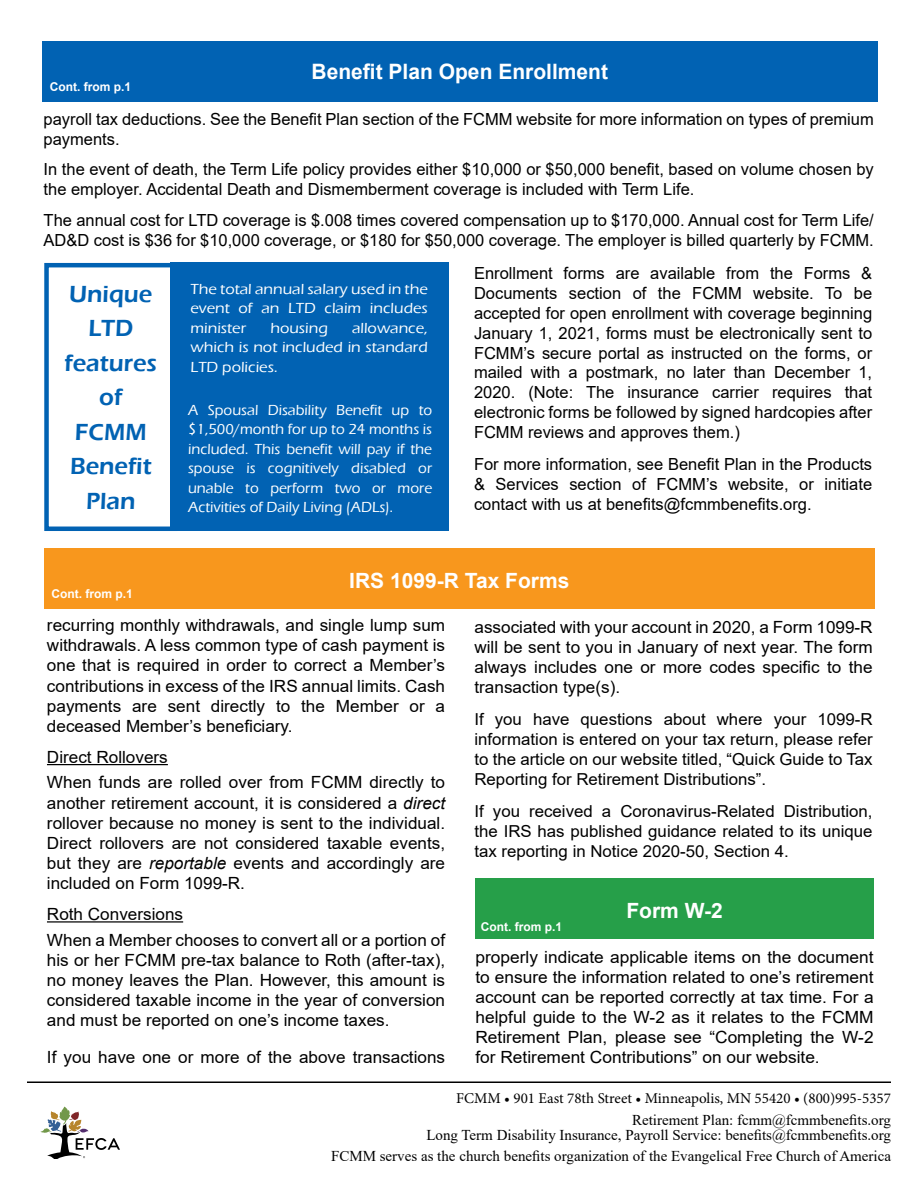
<style>
.page{position:relative;width:918px;height:1188px;background:#fff}
.page>*{position:absolute;margin:0;border:0;box-sizing:border-box;transform-origin:0 0}
.t1{font:600 24px/34.5px "Eras ITC";color:#0162b3;text-align:center}
.t2{font:700 21.15px "Arial";color:#fff}
.t3{font:700 21px "Arial";color:#fff}
.t4{font:16.8px/20.1px "Arial";color:#000;text-align:justify}
.t5{font:16.65px/19.8px "Arial";color:#000}
.t6{font:16.5px/19.8px "Arial";color:#000;text-align:justify}
.t7{font:15px/15px "Times New Roman";color:#000;text-align:right}
.t8{font:500 15px/19.5px "Eras ITC";color:#fff;text-align:justify}
.t9{font:500 15px/19.5px "Eras ITC";color:#fff;text-align:justify;scale:1.06 1}
.t10{font:15px "Minion Pro";color:#000}
.t11{font:700 12.15px "Arial";color:#fff}
.s1{font-style:italic}
</style>
<div class="page">
<hr style="left:27px;top:1082px;width:864px;height:1px;background:#000">
<svg style="left:41px;top:1107px;width:79px;height:51px"></svg>
<div style="left:44px;top:263px;width:133px;height:268px;border:4px solid #0162b3"></div>
<div style="left:170px;top:263px;width:279px;height:268px;background:#0162b3"></div>
<div style="left:42px;top:41px;width:836px;height:61px;background:#0162b3"></div>
<hr style="left:47px;top:764px;width:121px;height:1px;background:#000">
<hr style="left:47px;top:921px;width:136px;height:2px;background:#000">
<div style="left:44px;top:548px;width:831px;height:61px;background:#f8971d"></div>
<div style="left:476px;top:879px;width:398px;height:60px;background:#269f49"></div>
<p class="t2" style="left:312px;top:57px;width:298px">Benefit Plan Open Enrollment</p>
<p class="t11" style="left:50px;top:79px;width:83px">Cont. from p.1</p>
<p class="t5" style="left:44px;top:109px;width:832px">payroll tax deductions. See the Benefit Plan section of the FCMM website for more information on types of premium payments.</p>
<p class="t5" style="left:44px;top:160px;width:832px">In the event of death, the Term Life policy provides either $10,000 or $50,000 benefit, based on volume chosen by the employer. Accidental Death and Dismemberment coverage is included with Term Life.</p>
<p class="t5" style="left:44px;top:210px;width:832px">The annual cost for LTD coverage is $.008 times covered compensation up to $170,000. Annual cost for Term Life/<br>AD&amp;D cost is $36 for $10,000 coverage, or $180 for $50,000 coverage. The employer is billed quarterly by FCMM.</p>
<h1 class="t1" style="left:65px;top:277px;width:94px">Unique<br>LTD features of<br>FCMM<br>Benefit<br>Plan</h1>
<p class="t11" style="left:51px;top:586px;width:83px">Cont. from p.1</p>
<p class="t9" style="left:191px;top:279px;width:225px">The total annual salary used in the event of an LTD claim includes minister</p>
<p class="t9" style="left:270px;top:318px;width:56px">housing</p>
<p class="t9" style="left:191px;top:318px;width:225px;text-indent:162px">allowance, which is not included in standard LTD policies.</p>
<p class="t8" style="left:188px;top:400px;width:246px">A Spousal Disability Benefit up to $1,500/month for up to 24 months is included. This benefit will pay if the spouse is cognitively disabled or unable to perform two or more Activities of Daily Living (ADLs).</p>
<p class="t5" style="left:474px;top:264px;width:400px;text-align:justify">Enrollment forms are available from the Forms &amp; Documents section of the FCMM website. To be accepted for open enrollment with coverage beginning January 1, 2021, forms must be electronically sent to FCMM’s secure portal as instructed on the forms, or mailed with a postmark, no later than December 1, 2020. (Note: The insurance carrier requires that electronic forms be followed by signed hardcopies after FCMM reviews and approves them.)</p>
<p class="t5" style="left:474px;top:454px;width:400px;text-align:justify">For more information, see Benefit Plan in the Products &amp; Services section of FCMM’s website, or initiate contact with us at benefits@fcmmbenefits.org.</p>
<p class="t3" style="left:349px;top:566px;width:222px">IRS 1099-R Tax Forms</p>
<p class="t4" style="left:47px;top:615px;width:400px">recurring monthly withdrawals, and single lump sum withdrawals. A less common type of cash payment is one that is required in order to correct a Member’s contributions in excess of the IRS annual limits. Cash payments are sent directly to the Member or a deceased Member’s beneficiary.</p>
<p class="t4" style="left:47px;top:744px;width:400px;line-height:25.5px">Direct Rollovers<br>When funds are rolled over from FCMM directly to</p>
<p class="t4" style="left:47px;top:792px;width:400px">another retirement account, it is considered a <span class="s1">direct </span>rollover because no money is sent to the individual.<br>Direct rollovers are not considered taxable events, but they are <span class="s1">reportable</span> events and accordingly are included on Form 1099-R.</p>
<p class="t4" style="left:47px;top:901px;width:400px;line-height:25.5px">Roth Conversions<br>When a Member chooses to convert all or a portion of</p>
<p class="t4" style="left:47px;top:950px;width:400px">his or her FCMM pre-tax balance to Roth (after-tax), no money leaves the Plan. However, this amount is considered taxable income in the year of conversion and must be reported on one’s income taxes.</p>
<p class="t4" style="left:47px;top:1047px;width:400px">If you have one or more of the above transactions</p>
<p class="t4" style="left:474px;top:617px;width:400px">associated with your account in 2020, a Form 1099-R will be sent to you in January of next year. The form always includes one or more codes specific to the transaction type(s).</p>
<p class="t6" style="left:474px;top:710px;width:400px">If you have questions about where your 1099-R information is entered on your tax return, please refer to the article on our website titled, “Quick Guide to Tax Reporting for Retirement Distributions”.</p>
<p class="t6" style="left:474px;top:801px;width:400px">If you received a Coronavirus-Related Distribution, the IRS has published guidance related to its unique tax reporting in Notice 2020-50, Section 4.</p>
<p class="t11" style="left:481px;top:918px;width:83px">Cont. from p.1</p>
<p class="t3" style="left:626px;top:896px;width:98px">Form W-2</p>
<p class="t4" style="left:476px;top:947px;width:400px">properly indicate applicable items on the document to ensure the information related to one’s retirement account can be reported correctly at tax time. For a helpful guide to the W-2 as it relates to the FCMM Retirement Plan, please see “Completing the W-2 for Retirement Contributions” on our website.</p>
<p class="t10" style="left:456px;top:1088px;width:436px">FCMM • 901 East 78th Street • Minneapolis, MN 55420 • (800)995-5357</p>
<p class="t7" style="left:426px;top:1112px;width:466px">Retirement Plan: fcmm@fcmmbenefits.org<br>Long Term Disability Insurance, Payroll Service: benefits@fcmmbenefits.org</p>
<p class="t7" style="left:331px;top:1148px;width:561px">FCMM serves as the church benefits organization of the Evangelical Free Church of America</p>
</div>
